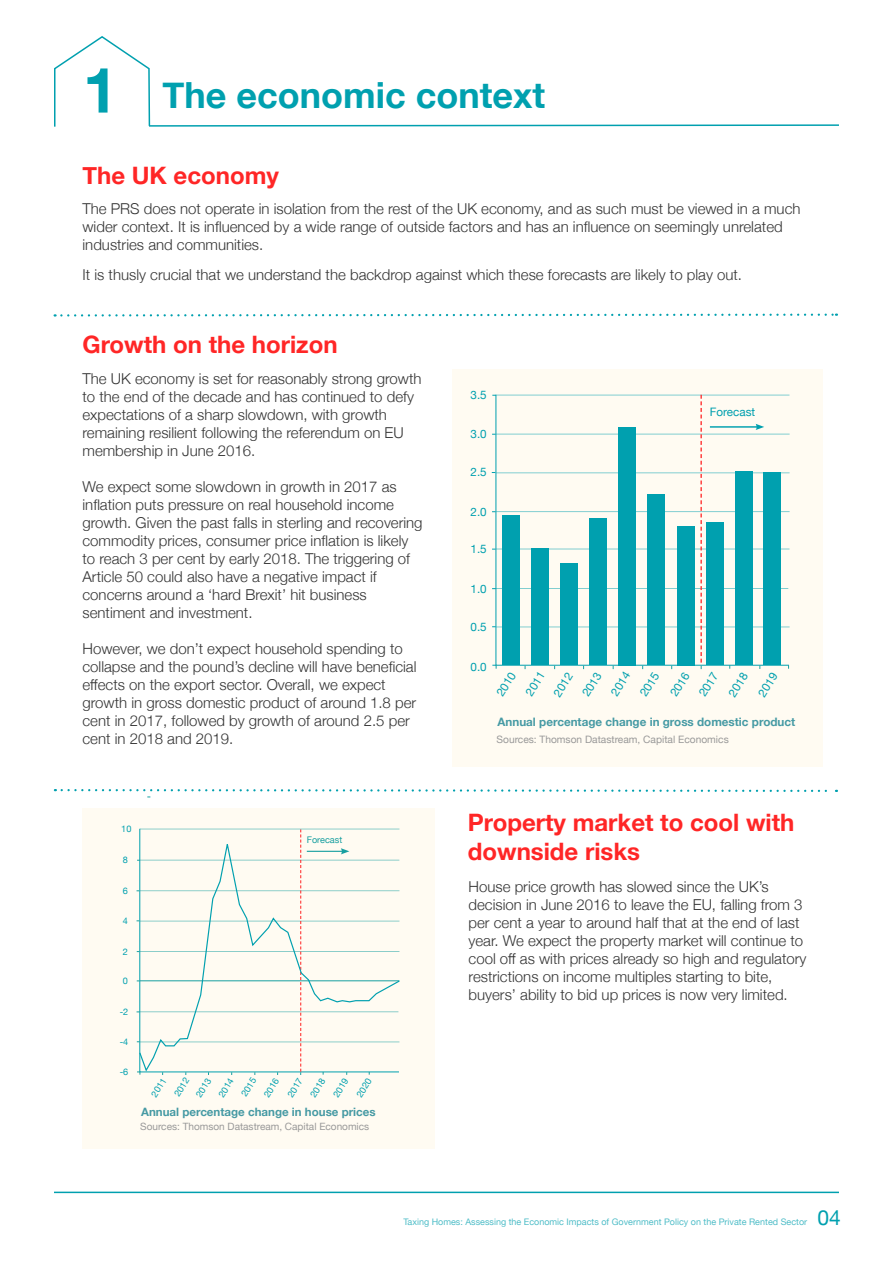
<style>
.page{position:relative;width:893px;height:1263px;background:#fff}
.page>*{position:absolute;margin:0;border:0;box-sizing:border-box;transform-origin:0 0}
.t1{font:700 36px "Helvetica Neue";color:#00a0af}
.t2{font:700 24px/28.8px "Helvetica Neue";color:#ff2626}
.t3{font:21px "Helvetica Neue";color:#00a0af}
.t4{font:300 15px/18px "Helvetica Neue";color:#333}
.t5{font:11.7px "Helvetica Neue";color:#00a0af}
.t6{font:700 11.7px "Helvetica Neue";color:#469aa4}
.t7{font:700 11.55px "Helvetica Neue";color:#469aa4}
.t8{font:10.2px "Helvetica Neue";color:#999}
.t9{font:10.05px "Helvetica Neue";color:#999}
.t10{font:9.15px "Helvetica Neue";color:#00a0af}
.t11{font:9.15px "Helvetica Neue";color:#189fa0}
.t12{font:9px "Helvetica Neue";color:#00a0af}
.s1{font-size:63px}
</style>
<div class="page">
<hr style="left:54px;top:1191px;width:785px;height:2px;background:#00a0af">
<div style="left:452px;top:369px;width:370px;height:397px;background:#fffbf2"></div>
<svg style="left:54px;top:36px;width:785px;height:91px"></svg>
<svg style="left:55px;top:313px;width:782px;height:4px"></svg>
<svg style="left:495px;top:394px;width:295px;height:272px"></svg>
<hr style="left:496px;top:627px;width:294px;height:1px;background:#00a0af">
<hr style="left:495px;top:588px;width:293px;height:1px;background:#00a0af">
<hr style="left:496px;top:395px;width:293px;height:1px;background:#00a0af">
<hr style="left:496px;top:511px;width:294px;height:1px;background:#00a0af">
<hr style="left:496px;top:472px;width:294px;height:1px;background:#00a0af">
<hr style="left:496px;top:434px;width:294px;height:1px;background:#00a0af">
<hr style="left:496px;top:549px;width:293px;height:1px;background:#00a0af">
<svg style="left:700px;top:395px;width:2px;height:274px"></svg>
<hr style="left:710px;top:426px;width:48px;height:2px;background:#00a0af">
<svg style="left:756px;top:424px;width:8px;height:6px"></svg>
<div style="left:82px;top:808px;width:353px;height:341px;background:#fffbf2"></div>
<svg style="left:139px;top:828px;width:261px;height:10px"></svg>
<svg style="left:138px;top:838px;width:262px;height:235px"></svg>
<hr style="left:140px;top:829px;width:259px;height:1px;background:#189fa0">
<svg style="left:55px;top:789px;width:782px;height:8px"></svg>
<h1 class="t1" style="left:83px;top:67px;width:464px"><span class="s1">1</span> The economic context</h1>
<h2 class="t2" style="left:82px;top:162px;width:198px">The UK economy</h2>
<p class="t4" style="left:82px;top:199px;width:719px">The PRS does not operate in isolation from the rest of the UK economy, and as such must be viewed in a much wider context. It is influenced by a wide range of outside factors and has an influence on seemingly unrelated industries and communities.</p>
<p class="t4" style="left:82px;top:265px;width:661px">It is thusly crucial that we understand the backdrop against which these forecasts are likely to play out.</p>
<h2 class="t2" style="left:82px;top:331px;width:257px">Growth on the horizon</h2>
<p class="t4" style="left:82px;top:368px;width:340px">The UK economy is set for reasonably strong growth to the end of the decade and has continued to defy expectations of a sharp slowdown, with growth remaining resilient following the referendum on EU membership in June 2016.</p>
<p class="t4" style="left:82px;top:476px;width:342px">We expect some slowdown in growth in 2017 as inflation puts pressure on real household income growth. Given the past falls in sterling and recovering commodity prices, consumer price inflation is likely to reach 3 per cent by early 2018. The triggering of Article 50 could also have a negative impact if concerns around a ‘hard Brexit’ hit business sentiment and investment.</p>
<p class="t4" style="left:82px;top:638px;width:335px">However, we don’t expect household spending to collapse and the pound’s decline will have beneficial effects on the export sector. Overall, we expect growth in gross domestic product of around 1.8 per cent in 2017, followed by growth of around 2.5 per cent in 2018 and 2019.</p>
<p class="t10" style="left:121px;top:822px;width:12px">10</p>
<p class="t10" style="left:123px;top:853px;width:7px">8</p>
<p class="t10" style="left:123px;top:884px;width:7px">6</p>
<p class="t10" style="left:123px;top:914px;width:7px">4</p>
<p class="t11" style="left:307px;top:833px;width:37px">Forecast</p>
<p class="t10" style="left:123px;top:945px;width:7px">2</p>
<p class="t10" style="left:123px;top:974px;width:7px">0</p>
<p class="t10" style="left:120px;top:1005px;width:10px">-2</p>
<p class="t10" style="left:120px;top:1035px;width:10px">-4</p>
<p class="t10" style="left:120px;top:1065px;width:10px">-6</p>
<p class="t10" style="left:148px;top:1092px;width:22px;rotate:-58deg">2011</p>
<p class="t10" style="left:171px;top:1092px;width:22px;rotate:-58deg">2012</p>
<p class="t10" style="left:193px;top:1092px;width:22px;rotate:-58deg">2013</p>
<p class="t10" style="left:215px;top:1092px;width:22px;rotate:-58deg">2014</p>
<p class="t10" style="left:238px;top:1092px;width:22px;rotate:-58deg">2015</p>
<p class="t10" style="left:260px;top:1092px;width:22px;rotate:-58deg">2016</p>
<p class="t10" style="left:284px;top:1092px;width:22px;rotate:-58deg">2017</p>
<p class="t10" style="left:307px;top:1092px;width:22px;rotate:-58deg">2018</p>
<p class="t10" style="left:330px;top:1092px;width:22px;rotate:-58deg">2019</p>
<p class="t10" style="left:353px;top:1092px;width:22px;rotate:-58deg">2020</p>
<p class="t7" style="left:141px;top:1103px;width:236px">Annual percentage change in house prices</p>
<p class="t9" style="left:140px;top:1119px;width:230px">Sources: Thomson Datastream, Capital Economics</p>
<p class="t5" style="left:470px;top:386px;width:18px">3.5</p>
<p class="t5" style="left:470px;top:425px;width:18px">3.0</p>
<p class="t5" style="left:470px;top:463px;width:18px">2.5</p>
<p class="t5" style="left:710px;top:404px;width:47px">Forecast</p>
<p class="t5" style="left:470px;top:503px;width:18px">2.0</p>
<p class="t5" style="left:470px;top:540px;width:18px">1.5</p>
<p class="t5" style="left:470px;top:580px;width:18px">1.0</p>
<p class="t5" style="left:470px;top:618px;width:18px">0.5</p>
<p class="t5" style="left:470px;top:658px;width:18px">0.0</p>
<p class="t5" style="left:492px;top:690px;width:27px;rotate:-58deg">2010</p>
<p class="t5" style="left:521px;top:690px;width:27px;rotate:-58deg">2011</p>
<p class="t5" style="left:549px;top:691px;width:27px;rotate:-58deg">2012</p>
<p class="t5" style="left:578px;top:691px;width:27px;rotate:-58deg">2013</p>
<p class="t5" style="left:607px;top:690px;width:27px;rotate:-58deg">2014</p>
<p class="t5" style="left:635px;top:691px;width:27px;rotate:-58deg">2015</p>
<p class="t5" style="left:666px;top:691px;width:27px;rotate:-58deg">2016</p>
<p class="t5" style="left:694px;top:691px;width:27px;rotate:-58deg">2017</p>
<p class="t5" style="left:724px;top:691px;width:27px;rotate:-58deg">2018</p>
<p class="t5" style="left:754px;top:691px;width:27px;rotate:-58deg">2019</p>
<p class="t6" style="left:498px;top:712px;width:299px">Annual percentage change in gross domestic product</p>
<p class="t8" style="left:497px;top:732px;width:234px">Sources: Thomson Datastream, Capital Economics</p>
<h2 class="t2" style="left:468px;top:809px;width:328px">Property market to cool with downside risks</h2>
<p class="t4" style="left:469px;top:877px;width:339px">House price growth has slowed since the UK’s decision in June 2016 to leave the EU, falling from 3 per cent a year to around half that at the end of last year. We expect the property market will continue to cool off as with prices already so high and regulatory restrictions on income multiples starting to bite, buyers’ ability to bid up prices is now very limited.</p>
<p class="t12" style="left:403px;top:1215px;width:405px">Taxing Homes: Assessing the Economic Impacts of Government Policy on the Private Rented Sector</p>
<h3 class="t3" style="left:817px;top:1202px;width:25px">04</h3>
</div>
